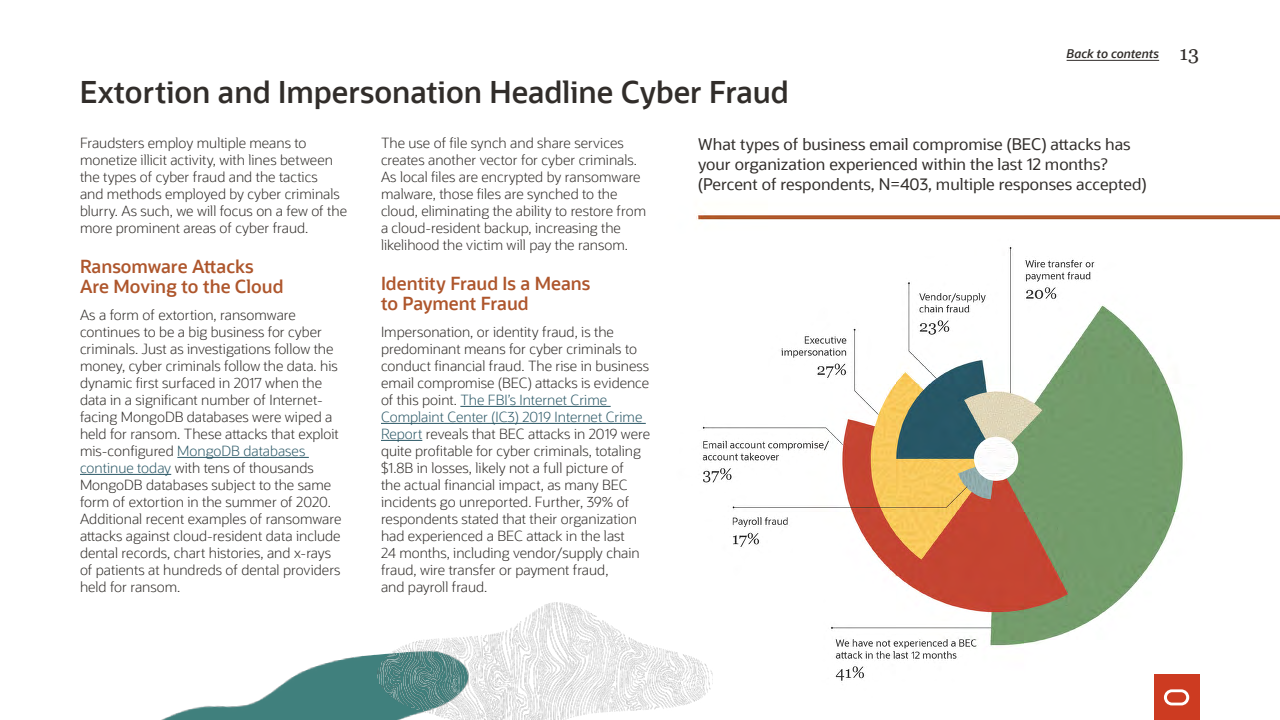
<style>
.page{position:relative;width:1280px;height:720px;background:#fff}
.page>*{position:absolute;margin:0;border:0;box-sizing:border-box;transform-origin:0 0}
.Subtitle_30_35{font:600 30px "Oracle Sans";color:#312d2a}
.Body_Copy_-_14_17{font:600 18px/20px "Oracle Sans";color:#ae562c}
.Body_Copy_-_14_17-2{font:16px/20px "Oracle Sans";color:#312d2a}
.Body_Copy_-_14_17-3{font:300 14px/17px "Oracle Sans";color:#312d2a}
.t1{font:italic 600 12px "Oracle Sans";color:#312d2a}
.s1{font-family:"Georgia";font-weight:400;font-style:normal;font-size:20px}
.s2{color:#2c5967}
</style>
<div class="page">
<img style="left:80px;top:59px;width:1200px;height:661px">
<hr style="left:177px;top:457px;width:132px;height:1px;background:#2c5967">
<hr style="left:80px;top:474px;width:91px;height:1px;background:#2c5967">
<hr style="left:460px;top:406px;width:151px;height:1px;background:#2c5967">
<hr style="left:381px;top:423px;width:265px;height:1px;background:#2c5967">
<hr style="left:381px;top:440px;width:41px;height:1px;background:#2c5967">
<img style="left:128px;top:647px;width:250px;height:73px">
<img style="left:378px;top:603px;width:334px;height:117px">
<div style="left:1154px;top:675px;width:45px;height:45px;background:#cd3b21"></div>
<svg style="left:1164px;top:689px;width:25px;height:16px"></svg>
<hr style="left:1067px;top:60px;width:92px;height:1px;background:#312d2a">
<p class="t1" style="left:1067px;top:47px;width:134px">Back to contents <span class="s1">13</span></p>
<p class="Subtitle_30_35" style="left:80px;top:73px;width:711px">Extortion and Impersonation Headline Cyber Fraud</p>
<p class="Body_Copy_-_14_17-3" style="left:80px;top:135px;width:269px">Fraudsters employ multiple means to monetize illicit activity, with lines between the types of cyber fraud and the tactics<br>and methods employed by cyber criminals blurry. As such, we will focus on a few of the more prominent areas of cyber fraud.</p>
<p class="Body_Copy_-_14_17" style="left:80px;top:257px;width:205px">Ransomware Attacks<br>Are Moving to the Cloud</p>
<p class="Body_Copy_-_14_17-3" style="left:80px;top:307px;width:263px">As a form of extortion, ransomware continues to be a big business for cyber criminals. Just as investigations follow the money, cyber criminals follow the data. his dynamic first surfaced in 2017 when the data in a significant number of Internet&shy;facing MongoDB databases were wiped a held for ransom. These attacks that exploit mis-configured <span class="s2">MongoDB databases continue today</span> with tens of thousands MongoDB databases subject to the same form of extortion in the summer of 2020.<br>Additional recent examples of ransomware attacks against cloud-resident data include dental records, chart histories, and x-rays of patients at hundreds of dental providers held for ransom.</p>
<p class="Body_Copy_-_14_17-2" style="left:698px;top:134px;width:450px">What types of business email compromise (BEC) attacks has your organization experienced within the last 12 months? (Percent of respondents, N=403, multiple responses accepted)</p>
<p class="Body_Copy_-_14_17-3" style="left:381px;top:135px;width:267px">The use of file synch and share services creates another vector for cyber criminals.<br>As local files are encrypted by ransomware malware, those files are synched to the cloud, eliminating the ability to restore from a cloud-resident backup, increasing the likelihood the victim will pay the ransom.</p>
<p class="Body_Copy_-_14_17" style="left:381px;top:274px;width:211px">Identity Fraud Is a Means to Payment Fraud</p>
<p class="Body_Copy_-_14_17-3" style="left:381px;top:324px;width:271px">Impersonation, or identity fraud, is the predominant means for cyber criminals to conduct financial fraud. The rise in business email compromise (BEC) attacks is evidence of this point. <span class="s2">The FBI’s Internet Crime Complaint Center (IC3) 2019 Internet Crime Report</span> reveals that BEC attacks in 2019 were quite profitable for cyber criminals, totaling $1.8B in losses, likely not a full picture of<br>the actual financial impact, as many BEC incidents go unreported. Further, 39% of respondents stated that their organization had experienced a BEC attack in the last<br>24 months, including vendor/supply chain fraud, wire transfer or payment fraud,<br>and payroll fraud.</p>
</div>
